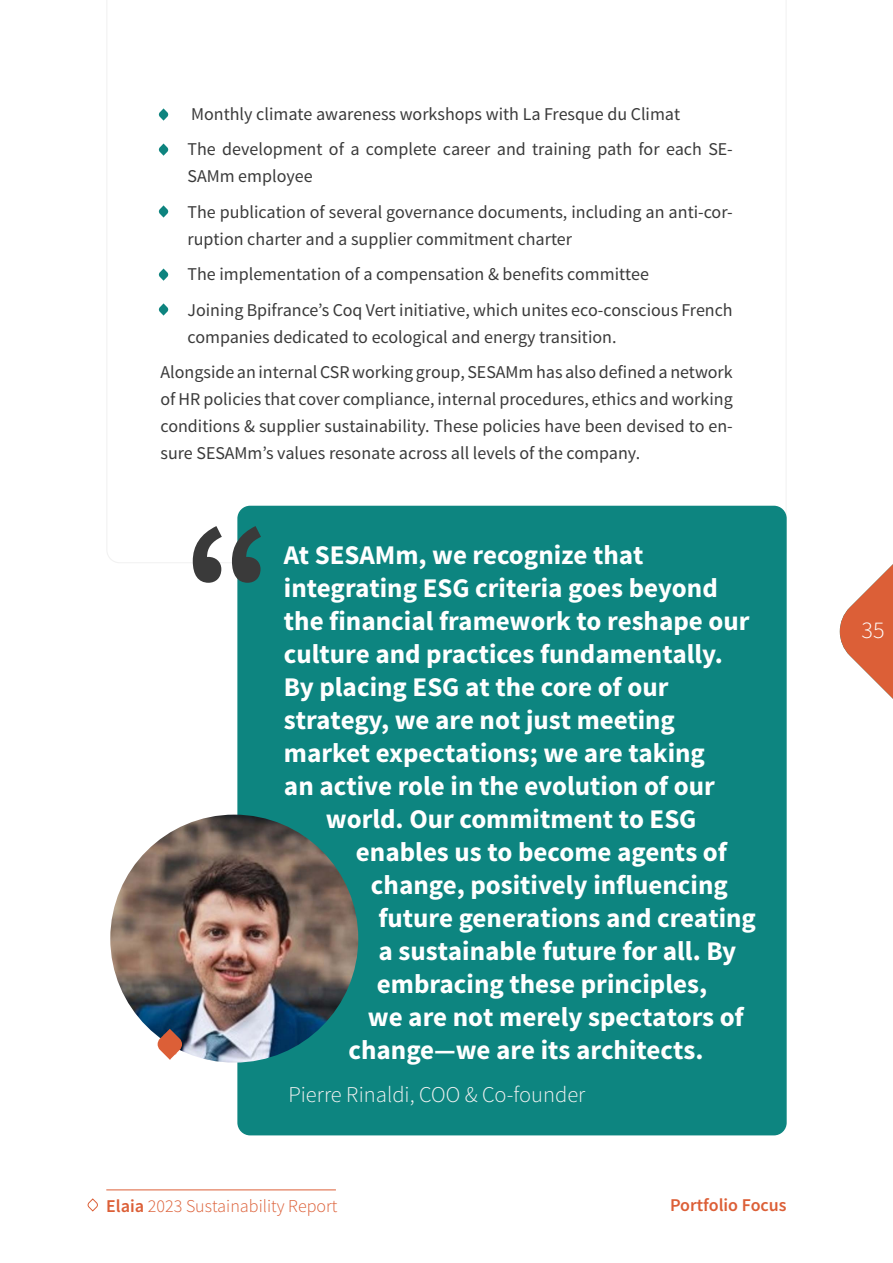
<style>
.page{position:relative;width:893px;height:1263px;background:#fff}
.page>*{position:absolute;margin:0;border:0;box-sizing:border-box;transform-origin:0 0}
.t1{font:700 27px "Source Sans Pro";color:#fff}
.t2{font:300 24px "Source Sans Pro";color:#fff}
.t3{font:300 22.5px "Source Sans Pro";color:#f2f2f2}
.t4{font:18px/27px "Source Sans Pro";color:#3a3a3a}
.t5{font:300 18px "Source Sans Pro";color:#dc5f37}
.t6{font:600 18px "Source Sans Pro";color:#dc5f37}
.s1{font-weight:600}
</style>
<div class="page">
<svg style="left:840px;top:564px;width:53px;height:135px"></svg>
<svg style="left:87px;top:1198px;width:11px;height:14px"></svg>
<hr style="left:106px;top:1189px;width:230px;height:1px;background:#dc5f37">
<div style="left:237px;top:506px;width:550px;height:629px;background:#0d8580;border-radius:13px"></div>
<svg style="left:193px;top:526px;width:68px;height:57px"></svg>
<img style="left:110px;top:815px;width:248px;height:247px;border-radius:124px">
<svg style="left:158px;top:1029px;width:24px;height:31px"></svg>
<svg style="left:159px;top:108px;width:9px;height:13px"></svg>
<svg style="left:159px;top:205px;width:9px;height:13px"></svg>
<svg style="left:159px;top:144px;width:9px;height:12px"></svg>
<svg style="left:159px;top:303px;width:9px;height:13px"></svg>
<svg style="left:159px;top:268px;width:9px;height:13px"></svg>
<p class="t4" style="left:161px;top:101px;width:521px">• Monthly climate awareness workshops with La Fresque du Climat</p>
<p class="t4" style="left:188px;top:136px;width:547px;text-indent:-27px">• The development of a complete career and training path for each SE-<br>SAMm employee</p>
<p class="t4" style="left:188px;top:199px;width:547px;text-indent:-27px">• The publication of several governance documents, including an anti-cor&shy;ruption charter and a supplier commitment charter</p>
<p class="t4" style="left:161px;top:261px;width:490px">• The implementation of a compensation &amp; benefits committee</p>
<p class="t4" style="left:188px;top:297px;width:547px;text-indent:-27px">• Joining Bpifrance’s Coq Vert initiative, which unites eco-conscious French companies dedicated to ecological and energy transition.</p>
<p class="t4" style="left:161px;top:359px;width:574px;text-align:justify">Alongside an internal CSR working group, SESAMm has also defined a network of HR policies that cover compliance, internal procedures, ethics and working conditions &amp; supplier sustainability. These policies have been devised to en&shy;sure SESAMm’s values resonate across all levels of the company.</p>
<h1 class="t1" style="left:284px;top:537px;width:361px">At SESAMm, we recognize that</h1>
<h1 class="t1" style="left:284px;top:570px;width:435px">integrating ESG criteria goes beyond</h1>
<h1 class="t1" style="left:284px;top:603px;width:467px">the financial framework to reshape our</h1>
<h1 class="t1" style="left:284px;top:636px;width:440px">culture and practices fundamentally.</h1>
<h1 class="t1" style="left:284px;top:669px;width:386px">By placing ESG at the core of our</h1>
<h1 class="t1" style="left:284px;top:702px;width:393px">strategy, we are not just meeting</h1>
<h1 class="t1" style="left:284px;top:735px;width:423px">market expectations; we are taking</h1>
<h1 class="t1" style="left:284px;top:768px;width:432px">an active role in the evolution of our</h1>
<h1 class="t1" style="left:326px;top:801px;width:372px">world. Our commitment to ESG</h1>
<h1 class="t1" style="left:356px;top:834px;width:372px">enables us to become agents of</h1>
<h1 class="t1" style="left:371px;top:867px;width:358px">change, positively influencing</h1>
<h1 class="t1" style="left:378px;top:900px;width:379px">future generations and creating</h1>
<h1 class="t1" style="left:378px;top:933px;width:359px">a sustainable future for all. By</h1>
<h1 class="t1" style="left:377px;top:966px;width:332px">embracing these principles,</h1>
<h1 class="t1" style="left:368px;top:999px;width:377px">we are not merely spectators of</h1>
<h1 class="t1" style="left:348px;top:1032px;width:357px">change—we are its architects.</h1>
<p class="t3" style="left:288px;top:1080px;width:298px">Pierre Rinaldi, COO &amp; Co-founder</p>
<p class="t5" style="left:106px;top:1195px;width:233px"><span class="s1">Elaia</span> 2023 Sustainability Report</p>
<p class="t6" style="left:670px;top:1194px;width:118px">Portfolio Focus</p>
<h2 class="t2" style="left:862px;top:615px;width:24px">35</h2>
</div>
